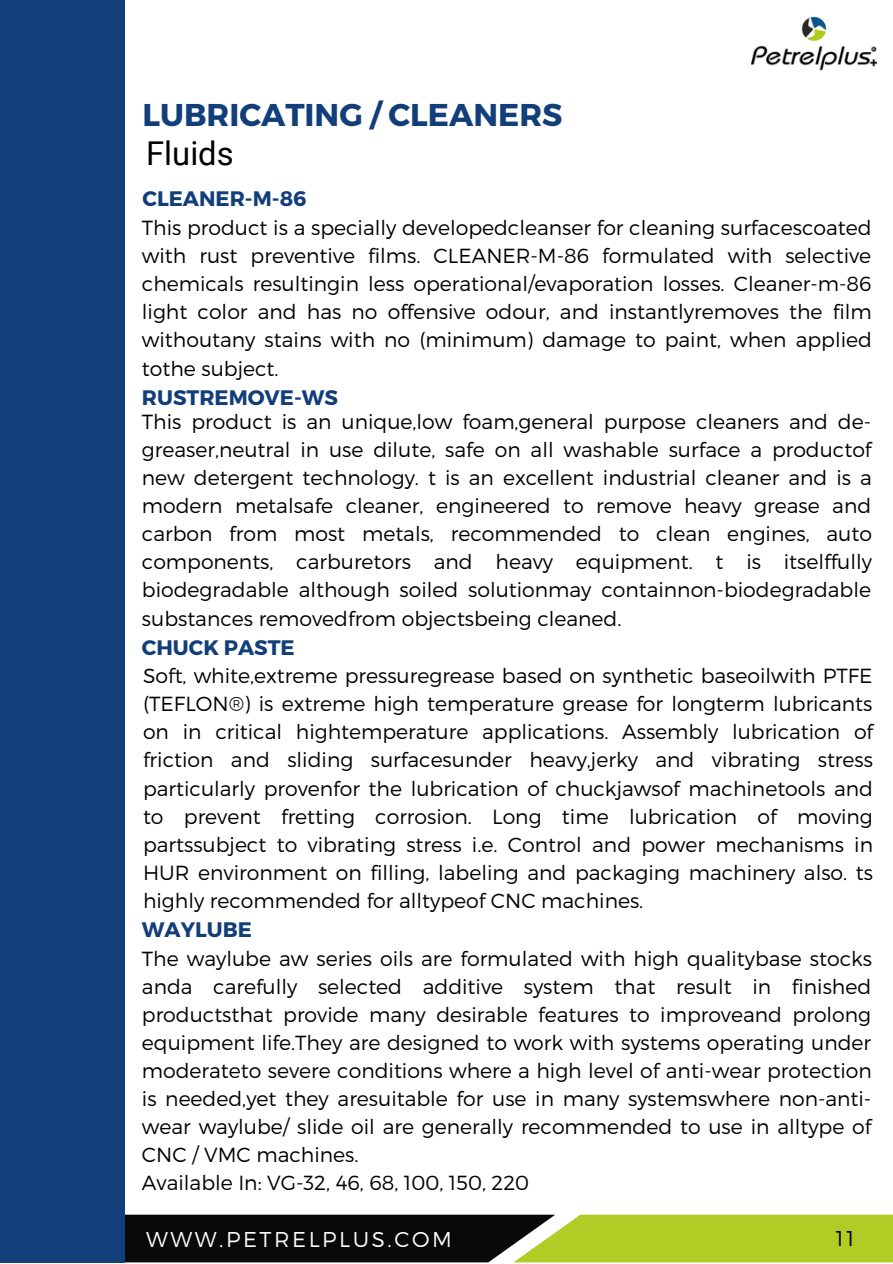
<style>
.page{position:relative;width:893px;height:1264px;background:#fff}
.page>*{position:absolute;margin:0;border:0;box-sizing:border-box;transform-origin:0 0}
.t1{font:32.85px "Roboto";color:#000}
.t2{font:700 31.5px "Montserrat";color:#123e79}
.t3{font:300 21.45px "Montserrat";letter-spacing:.12em;color:#fff}
.t4{font:300 21.45px "Montserrat";color:#000}
.t5{font:700 21px "Montserrat";color:#123e79}
.t6{font:300 20.4px/28px "Montserrat";color:#000;text-align:justify}
</style>
<div class="page">
<div style="left:125px;top:1214px;width:388px;height:48px;background:#090909"></div>
<div style="left:0;top:0;width:125px;height:1262px;background:#123e79"></div>
<img style="left:751px;top:17px;width:125px;height:54px">
<div style="left:513px;top:1214px;width:379px;height:48px;background:#b1cc24"></div>
<p class="t2" style="left:142px;top:94px;width:421px">LUBRICATING / CLEANERS</p>
<p class="t1" style="left:146px;top:134px;width:89px">Fluids</p>
<p class="t5" style="left:142px;top:185px;width:165px">CLEANER-M-86</p>
<p class="t6" style="left:142px;top:213px;width:731px">This product is a specially developedcleanser for cleaning surfacescoated with rust preventive films. CLEANER-M-86 formulated with selective chemicals resultingin less operational/evaporation losses. Cleaner-m-86 light color and has no offensive odour, and instantlyremoves the film withoutany stains with no (minimum) damage to paint, when applied tothe subject.</p>
<p class="t5" style="left:142px;top:383px;width:198px">RUSTREMOVE-WS</p>
<p class="t6" style="left:142px;top:406px;width:731px">This product is an unique,low foam,general purpose cleaners and de&shy;greaser,neutral in use dilute, safe on all washable surface a productof new detergent technology. t is an excellent industrial cleaner and is a modern metalsafe cleaner, engineered to remove heavy grease and carbon from most metals, recommended to clean engines, auto components, carburetors and heavy equipment. t is itselffully biodegradable although soiled solutionmay containnon-biodegradable substances removedfrom objectsbeing cleaned.</p>
<p class="t5" style="left:142px;top:633px;width:154px">CHUCK PASTE</p>
<p class="t6" style="left:143px;top:660px;width:731px">Soft, white,extreme pressuregrease based on synthetic baseoilwith PTFE (TEFLON®) is extreme high temperature grease for longterm lubricants on in critical hightemperature applications. Assembly lubrication of friction and sliding surfacesunder heavy,jerky and vibrating stress particularly provenfor the lubrication of chuckjawsof machinetools and to prevent fretting corrosion. Long time lubrication of moving partssubject to vibrating stress i.e. Control and power mechanisms in HUR environment on filling, labeling and packaging machinery also. ts highly recommended for alltypeof CNC machines.</p>
<p class="t5" style="left:142px;top:915px;width:111px">WAYLUBE</p>
<p class="t6" style="left:142px;top:943px;width:731px">The waylube aw series oils are formulated with high qualitybase stocks anda carefully selected additive system that result in finished productsthat provide many desirable features to improveand prolong equipment life.They are designed to work with systems operating under moderateto severe conditions where a high level of anti-wear protection is needed,yet they aresuitable for use in many systemswhere non-anti&shy;wear waylube/ slide oil are generally recommended to use in alltype of CNC / VMC machines.</p>
<p class="t6" style="left:142px;top:1168px;width:389px">Available In: VG-32, 46, 68, 100, 150, 220</p>
<p class="t3" style="left:146px;top:1225px;width:307px">WWW.PETRELPLUS.COM</p>
<p class="t4" style="left:835px;top:1224px;width:20px">11</p>
</div>
